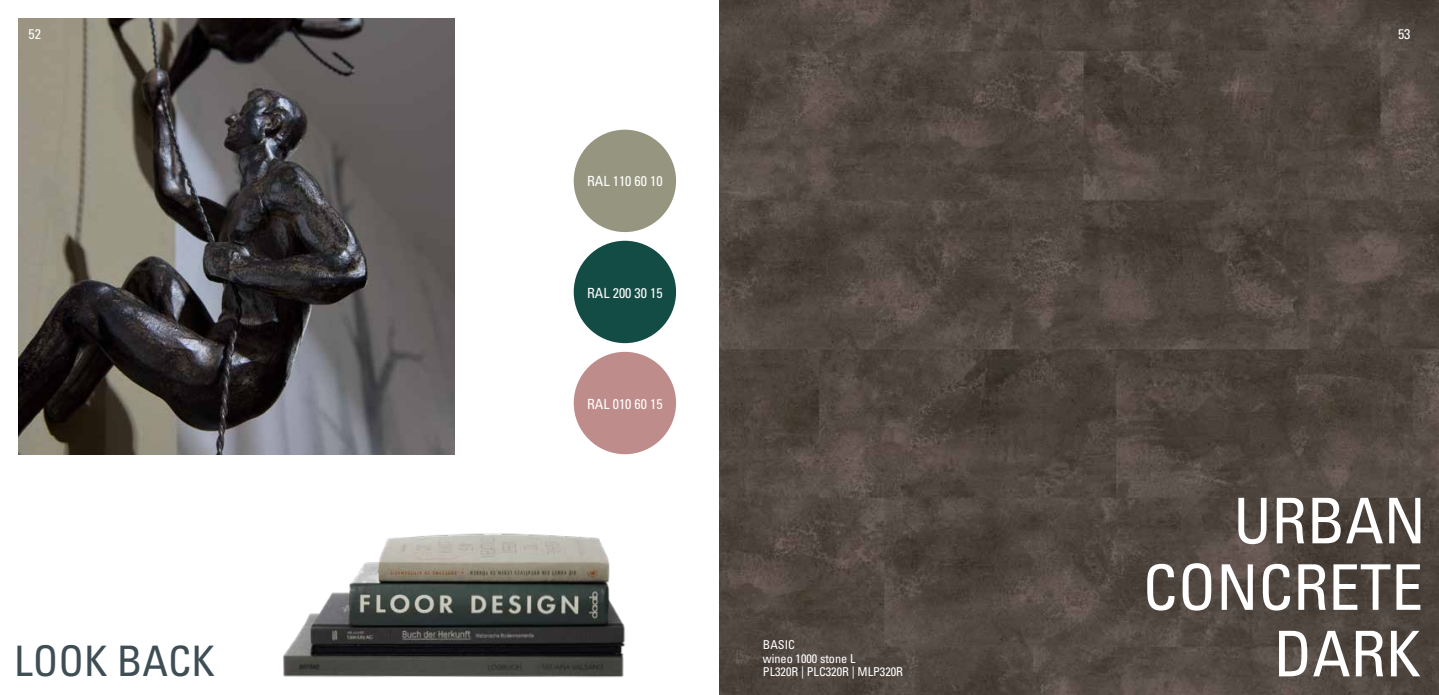
<style>
.page{position:relative;width:1439px;height:695px;background:#fff}
.page>*{position:absolute;margin:0;border:0;box-sizing:border-box;transform-origin:0 0}
.t1{font:condensed 63px/66.5px "Univers LTCYR 57";color:#fff;text-align:right}
.t2{font:condensed 42px "Univers LTCYR 57";color:#3f4e55}
.t3{font:condensed 14px "Univers LTCYR 57";color:#fff}
.t4{font:condensed 12.25px/13.8px "Univers LTCYR 57";color:#fff}
</style>
<div class="page">
<img style="left:719px;top:0;width:720px;height:694px">
<div style="left:574px;top:130px;width:102px;height:102px;background:#969680;border-radius:50%"></div>
<div style="left:574px;top:352px;width:102px;height:102px;background:#be8c8b;border-radius:50%"></div>
<img style="left:19px;top:19px;width:435px;height:435px">
<img style="left:283px;top:533px;width:342px;height:145px">
<div style="left:574px;top:241px;width:102px;height:102px;background:#134b45;border-radius:50%"></div>
<p class="t3" style="left:29px;top:25px;width:14px">52</p>
<p class="t3" style="left:1398px;top:25px;width:14px">53</p>
<p class="t3" style="left:587px;top:173px;width:77px">RAL 110 60 10</p>
<p class="t3" style="left:587px;top:283px;width:77px">RAL 200 30 15</p>
<h2 class="t2" style="left:14px;top:634px;width:202px">LOOK BACK</h2>
<p class="t3" style="left:587px;top:394px;width:77px">RAL 010 60 15</p>
<p class="t4" style="left:763px;top:637px;width:94px">BASIC<br>wineo 1000 stone L</p>
<p class="t4" style="left:763px;top:664px;width:142px">PL320R | PLC320R | MLP320R</p>
<h1 class="t1" style="left:1142px;top:486px;width:284px">URBAN<br>CONCRETE<br>DARK</h1>
</div>
